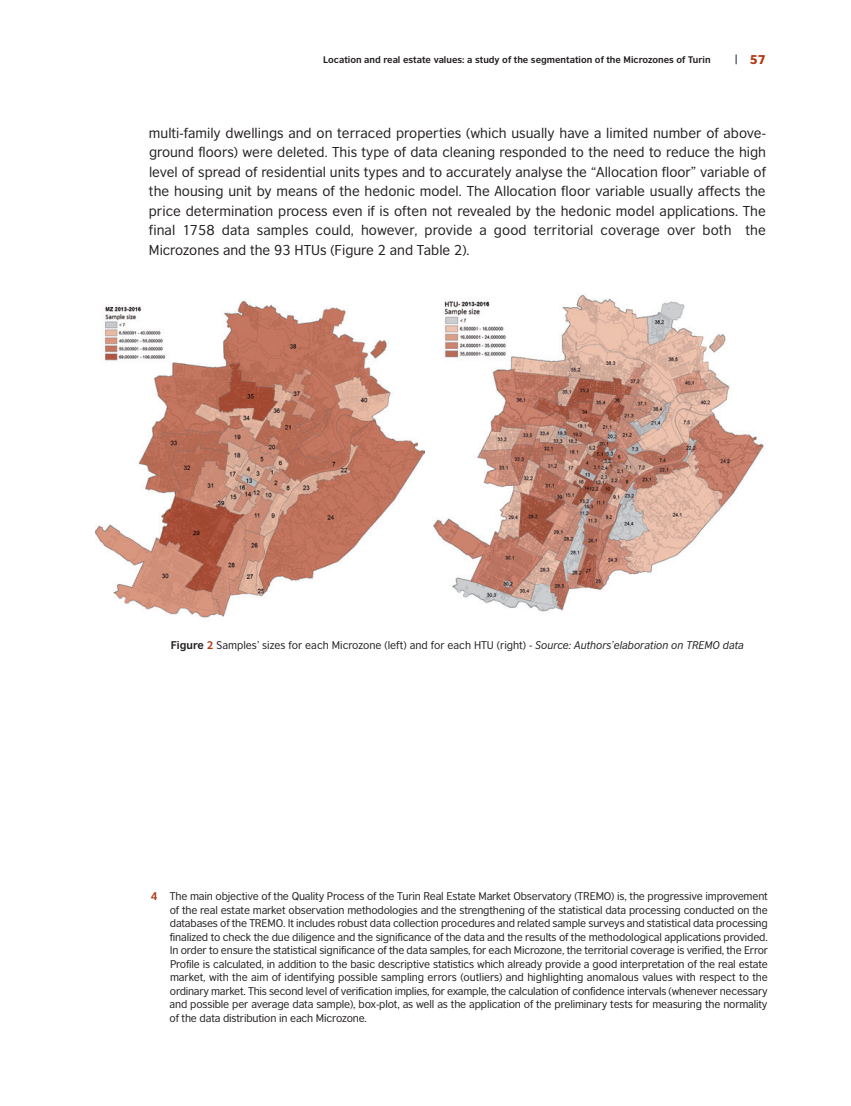
<style>
.page{position:relative;width:851px;height:1106px;background:#fff}
.page>*{position:absolute;margin:0;border:0;box-sizing:border-box;transform-origin:0 0}
.t1{font:13.5px/19.5px "British Council Sans";color:#231f20;text-align:justify}
.t2{font:900 12px "British Council Sans";color:#b23814}
.t3{font:10.5px/13.5px "British Council Sans";letter-spacing:-.015em;color:#231f20;text-align:justify}
.t4{font:700 9px "British Council Sans";color:#231f20}
.s1{font-weight:700}
.s2{font-weight:700;color:#b23814}
.s3{font-style:italic}
</style>
<div class="page">
<img style="left:433px;top:294px;width:331px;height:318px">
<img style="left:95px;top:300px;width:330px;height:318px">
<p class="t4" style="left:323px;top:57px;width:389px">Location and real estate values: a study of the segmentation of the Microzones of Turin</p>
<p class="t2" style="left:749px;top:55px;width:17px">57</p>
<p class="t1" style="left:149px;top:124px;width:618px">multi-family dwellings and on terraced properties (which usually have a limited number of above&shy;ground floors) were deleted. This type of data cleaning responded to the need to reduce the high level of spread of residential units types and to accurately analyse the “Allocation floor” variable of the housing unit by means of the hedonic model. The Allocation floor variable usually affects the price determination process even if is often not revealed by the hedonic model applications. The final 1758 data samples could, however, provide a good territorial coverage over both the Microzones and the 93 HTUs (Figure 2 and Table 2).</p>
<p class="t3" style="left:171px;top:639px;width:574px"><span class="s1">Figure</span> <span class="s2">2</span> Samples’ sizes for each Microzone (left) and for each HTU (right) - <span class="s3">Source: Authors’elaboration on TREMO data</span></p>
<p class="t3" style="left:169px;top:890px;width:600px;text-indent:-19px"><span class="s2">4</span> The main objective of the Quality Process of the Turin Real Estate Market Observatory (TREMO) is, the progressive improvement of the real estate market observation methodologies and the strengthening of the statistical data processing conducted on the databases of the TREMO. It includes robust data collection procedures and related sample surveys and statistical data processing finalized to check the due diligence and the significance of the data and the results of the methodological applications provided.<br>In order to ensure the statistical significance of the data samples, for each Microzone, the territorial coverage is verified, the Error Profile is calculated, in addition to the basic descriptive statistics which already provide a good interpretation of the real estate market, with the aim of identifying possible sampling errors (outliers) and highlighting anomalous values with respect to the ordinary market. This second level of verification implies, for example, the calculation of confidence intervals (whenever necessary and possible per average data sample), box-plot, as well as the application of the preliminary tests for measuring the normality of the data distribution in each Microzone.</p>
</div>
